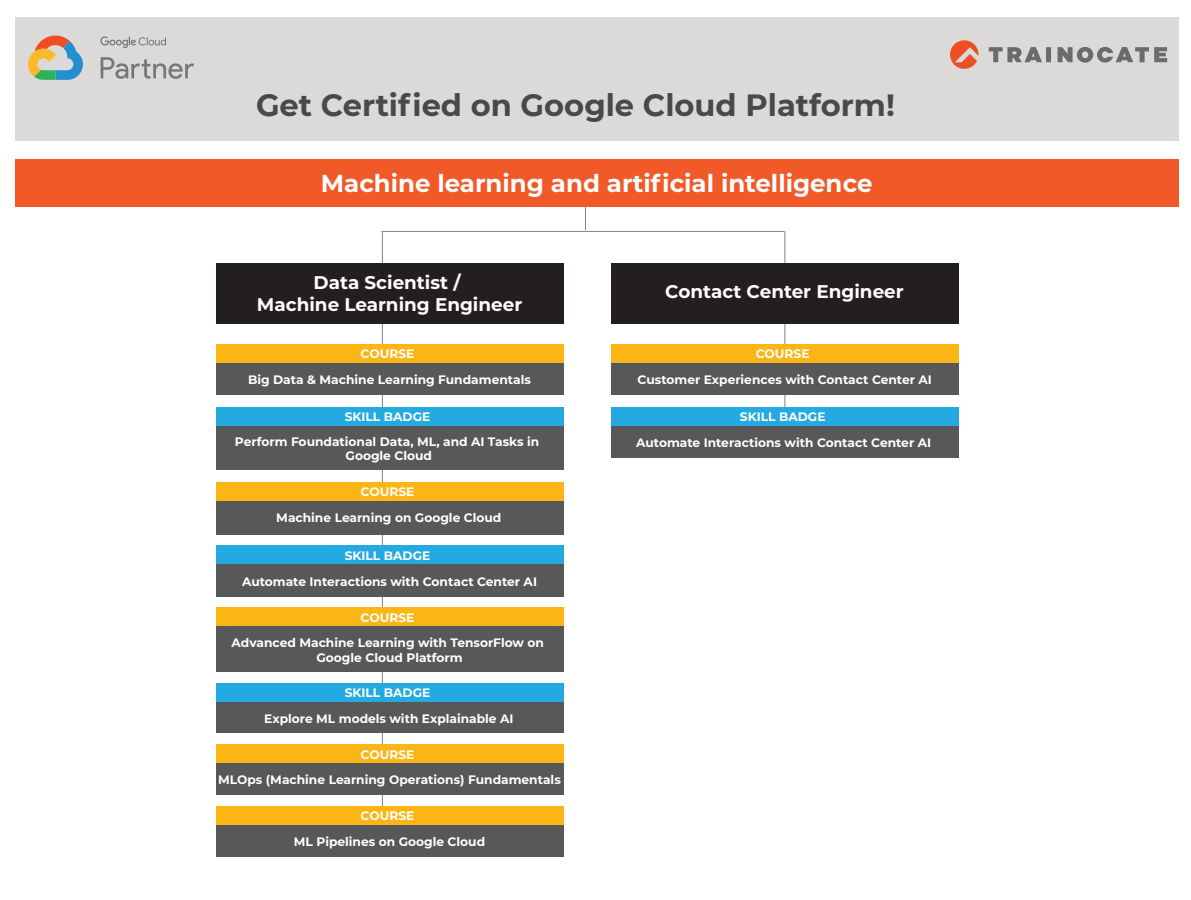
<style>
.page{position:relative;width:1191px;height:900px;background:#fff}
.page>*{position:absolute;margin:0;border:0;box-sizing:border-box;transform-origin:0 0}
.t1{font:700 30.6px "Montserrat";color:#48494a}
.t2{font:700 24.5px "Montserrat";color:#fff}
.t3{font:700 18.4px/22px "Montserrat";color:#fff;text-align:center}
.t4{font:700 12.2px/14.7px "Montserrat";color:#fff;text-align:center}
</style>
<div class="page">
<div style="left:15px;top:17px;width:1163px;height:124px;background:#dbdad9"></div>
<svg style="left:100px;top:36px;width:66px;height:12px"></svg>
<svg style="left:28px;top:36px;width:55px;height:44px"></svg>
<svg style="left:101px;top:57px;width:93px;height:22px"></svg>
<svg style="left:950px;top:40px;width:28px;height:29px"></svg>
<svg style="left:988px;top:47px;width:179px;height:16px"></svg>
<hr style="left:585px;top:189px;width:1px;height:41px;background:#808285">
<hr style="left:784px;top:231px;width:1px;height:197px;background:#808285">
<hr style="left:382px;top:232px;width:1px;height:588px;background:#808285">
<div style="left:15px;top:159px;width:1163px;height:47px;background:#f15929"></div>
<div style="left:216px;top:263px;width:347px;height:60px;background:#231f20"></div>
<div style="left:611px;top:263px;width:347px;height:60px;background:#231f20"></div>
<div style="left:216px;top:344px;width:347px;height:51px;background:#57585a"></div>
<div style="left:216px;top:344px;width:347px;height:18px;background:#fbb515"></div>
<div style="left:216px;top:407px;width:347px;height:62px;background:#57585a"></div>
<div style="left:216px;top:407px;width:347px;height:18px;background:#24aae1"></div>
<div style="left:216px;top:482px;width:347px;height:52px;background:#57585a"></div>
<div style="left:216px;top:482px;width:347px;height:18px;background:#fbb515"></div>
<div style="left:216px;top:545px;width:347px;height:51px;background:#57585a"></div>
<div style="left:216px;top:545px;width:347px;height:18px;background:#24aae1"></div>
<div style="left:216px;top:607px;width:347px;height:64px;background:#57585a"></div>
<div style="left:216px;top:607px;width:347px;height:18px;background:#fbb515"></div>
<div style="left:216px;top:683px;width:347px;height:50px;background:#57585a"></div>
<div style="left:216px;top:683px;width:347px;height:18px;background:#24aae1"></div>
<div style="left:216px;top:744px;width:347px;height:50px;background:#57585a"></div>
<div style="left:216px;top:744px;width:347px;height:18px;background:#fbb515"></div>
<div style="left:216px;top:806px;width:347px;height:50px;background:#57585a"></div>
<div style="left:216px;top:806px;width:347px;height:18px;background:#fbb515"></div>
<div style="left:611px;top:344px;width:347px;height:50px;background:#57585a"></div>
<div style="left:611px;top:344px;width:347px;height:18px;background:#fbb515"></div>
<div style="left:611px;top:407px;width:347px;height:50px;background:#57585a"></div>
<div style="left:611px;top:407px;width:347px;height:18px;background:#24aae1"></div>
<hr style="left:381px;top:231px;width:403px;height:1px;background:#808285">
<h1 class="t1" style="left:256px;top:82px;width:640px">Get Certified on Google Cloud Platform!</h1>
<h2 class="t2" style="left:321px;top:165px;width:553px">Machine learning and artificial intelligence</h2>
<h3 class="t3" style="left:257px;top:271px;width:267px">Data Scientist /<br>Machine Learning Engineer</h3>
<h3 class="t3" style="left:665px;top:279px;width:240px">Contact Center Engineer</h3>
<p class="t4" style="left:360px;top:346px;width:55px">COURSE</p>
<p class="t4" style="left:248px;top:372px;width:284px">Big Data &amp; Machine Learning Fundamentals</p>
<p class="t4" style="left:345px;top:408px;width:87px">SKILL BADGE</p>
<p class="t4" style="left:235px;top:433px;width:306px">Perform Foundational Data, ML, and AI Tasks in<br>Google Cloud</p>
<p class="t4" style="left:360px;top:484px;width:55px">COURSE</p>
<p class="t4" style="left:276px;top:510px;width:227px">Machine Learning on Google Cloud</p>
<p class="t4" style="left:345px;top:547px;width:87px">SKILL BADGE</p>
<p class="t4" style="left:242px;top:573px;width:296px">Automate Interactions with Contact Center AI</p>
<p class="t4" style="left:360px;top:609px;width:55px">COURSE</p>
<p class="t4" style="left:232px;top:634px;width:314px">Advanced Machine Learning with TensorFlow on<br>Google Cloud Platform</p>
<p class="t4" style="left:345px;top:684px;width:87px">SKILL BADGE</p>
<p class="t4" style="left:264px;top:710px;width:250px">Explore ML models with Explainable AI</p>
<p class="t4" style="left:360px;top:745px;width:55px">COURSE</p>
<p class="t4" style="left:218px;top:771px;width:344px">MLOps (Machine Learning Operations) Fundamentals</p>
<p class="t4" style="left:360px;top:807px;width:55px">COURSE</p>
<p class="t4" style="left:294px;top:833px;width:193px">ML Pipelines on Google Cloud</p>
<p class="t4" style="left:756px;top:345px;width:55px">COURSE</p>
<p class="t4" style="left:637px;top:371px;width:296px">Customer Experiences with Contact Center AI</p>
<p class="t4" style="left:740px;top:408px;width:87px">SKILL BADGE</p>
<p class="t4" style="left:636px;top:434px;width:296px">Automate Interactions with Contact Center AI</p>
</div>
